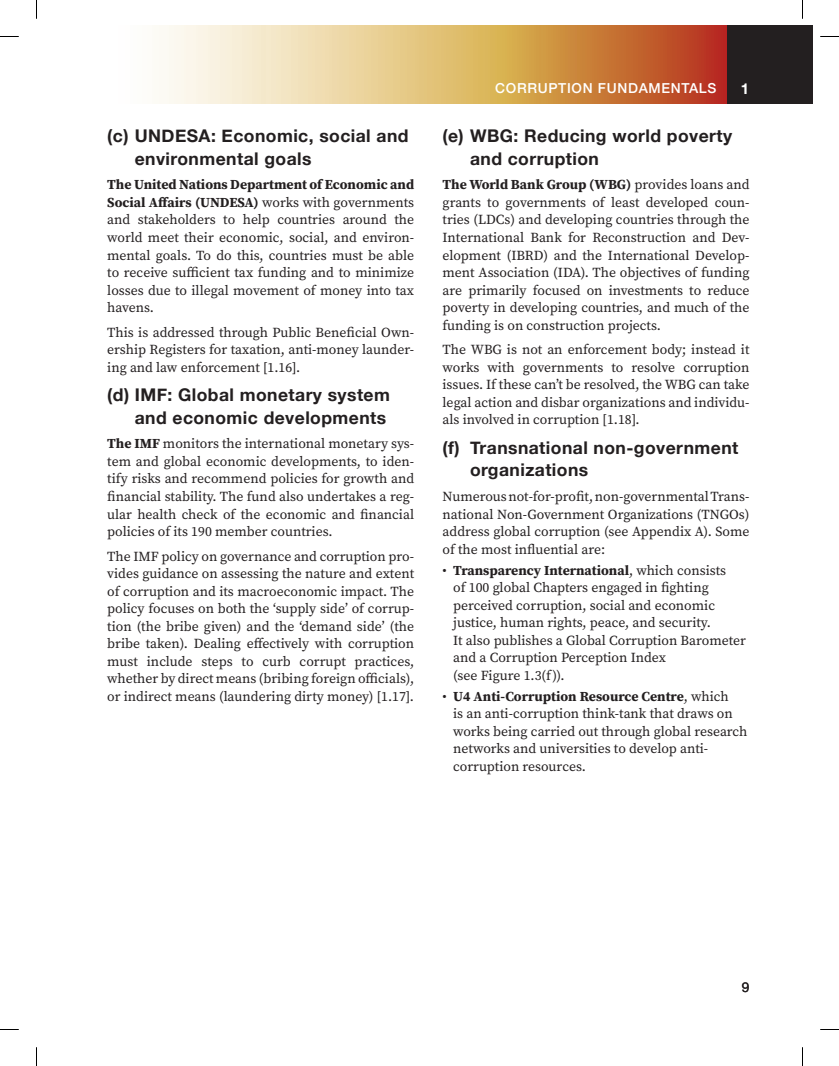
<style>
.page{position:relative;width:839px;height:1066px;background:#fff}
.page>*{position:absolute;margin:0;border:0;box-sizing:border-box;transform-origin:0 0}
.t1{font:700 17.5px/22.5px "Helvetica Neue";letter-spacing:.025em;color:#231f20}
.t2{font:700 15px "Helvetica Neue";color:#fff}
.t3{font:13.75px/17.5px "Source Serif Pro";color:#231f20;text-align:justify}
.t4{font:500 13.75px "Helvetica Neue";letter-spacing:.05em;color:#fff}
.t5{font:13.75px "Helvetica Neue";color:#231f20}
.s1{font-weight:700}
</style>
<div class="page">
<svg style="left:159px;top:26px;width:568px;height:78px;background:#ddaf7b"></svg>
<div style="left:727px;top:26px;width:85px;height:78px;background:#231f20"></div>
<svg style="left:0;top:36px;width:19px;height:1px"></svg>
<svg style="left:820px;top:36px;width:18px;height:1px"></svg>
<svg style="left:36px;top:0;width:1px;height:19px"></svg>
<svg style="left:36px;top:1047px;width:1px;height:18px"></svg>
<svg style="left:802px;top:0;width:1px;height:19px"></svg>
<svg style="left:802px;top:1047px;width:1px;height:18px"></svg>
<p class="t1" style="left:135px;top:125px;width:275px;text-indent:-27px">(c) UNDESA: Economic, social and environmental goals</p>
<p class="t3" style="left:107px;top:176px;width:308px"><span class="s1">The United Nations Department of Economic and Social Affairs (UNDESA)</span> works with governments and stakeholders to help countries around the world meet their economic, social, and environ&shy;mental goals. To do this, countries must be able to receive sufficient tax funding and to minimize losses due to illegal movement of money into tax havens.</p>
<p class="t3" style="left:107px;top:323px;width:308px">This is addressed through Public Beneficial Own&shy;ership Registers for taxation, anti-money launder&shy;ing and law enforcement [1.16].</p>
<p class="t1" style="left:107px;top:384px;width:284px;text-align:right">(d) IMF: Global monetary system and economic developments</p>
<p class="t3" style="left:107px;top:435px;width:308px"><span class="s1">The IMF</span> monitors the international monetary sys&shy;tem and global economic developments, to iden&shy;tify risks and recommend policies for growth and financial stability. The fund also undertakes a reg&shy;ular health check of the economic and financial policies of its 190 member countries.</p>
<p class="t3" style="left:107px;top:547px;width:308px">The IMF policy on governance and corruption pro&shy;vides guidance on assessing the nature and extent of corruption and its macroeconomic impact. The policy focuses on both the ‘supply side’ of corrup&shy;tion (the bribe given) and the ‘demand side’ (the bribe taken). Dealing effectively with corruption must include steps to curb corrupt practices, whether by direct means (bribing foreign officials), or indirect means (laundering dirty money) [1.17].</p>
<p class="t4" style="left:495px;top:77px;width:222px">CORRUPTION FUNDAMENTALS</p>
<p class="t2" style="left:740px;top:77px;width:10px">1</p>
<p class="t1" style="left:470px;top:125px;width:263px;text-indent:-27px">(e) WBG: Reducing world poverty and corruption</p>
<p class="t3" style="left:442px;top:176px;width:308px"><span class="s1">The World Bank Group (WBG)</span> provides loans and grants to governments of least developed coun&shy;tries (LDCs) and developing countries through the International Bank for Reconstruction and Dev&shy;elopment (IBRD) and the International Develop&shy;ment Association (IDA). The objectives of funding are primarily focused on investments to reduce poverty in developing countries, and much of the funding is on construction projects.</p>
<p class="t3" style="left:442px;top:341px;width:308px">The WBG is not an enforcement body; instead it works with governments to resolve corruption issues. If these can’t be resolved, the WBG can take legal action and disbar organizations and individu&shy;als involved in corruption [1.18].</p>
<p class="t1" style="left:470px;top:436px;width:270px;text-indent:-27px">(f) Transnational non-government organizations</p>
<p class="t3" style="left:442px;top:487px;width:308px">Numerous not-for-profit, non-governmental Trans&shy;national Non-Government Organizations (TNGOs) address global corruption (see Appendix A). Some of the most influential are:</p>
<p class="t3" style="left:453px;top:561px;width:294px;text-align:left;text-indent:-11px">• <span class="s1">Transparency International</span>, which consists<br>of 100 global Chapters engaged in fighting perceived corruption, social and economic justice, human rights, peace, and security.<br>It also publishes a Global Corruption Barometer and a Corruption Perception Index<br>(see Figure 1.3(f)).</p>
<p class="t3" style="left:453px;top:687px;width:296px;text-align:left;text-indent:-11px">• <span class="s1">U4 Anti-Corruption Resource Centre</span>, which<br>is an anti-corruption think-tank that draws on works being carried out through global research networks and universities to develop anti&shy;corruption resources.</p>
<p class="t5" style="left:741px;top:976px;width:9px">9</p>
</div>
